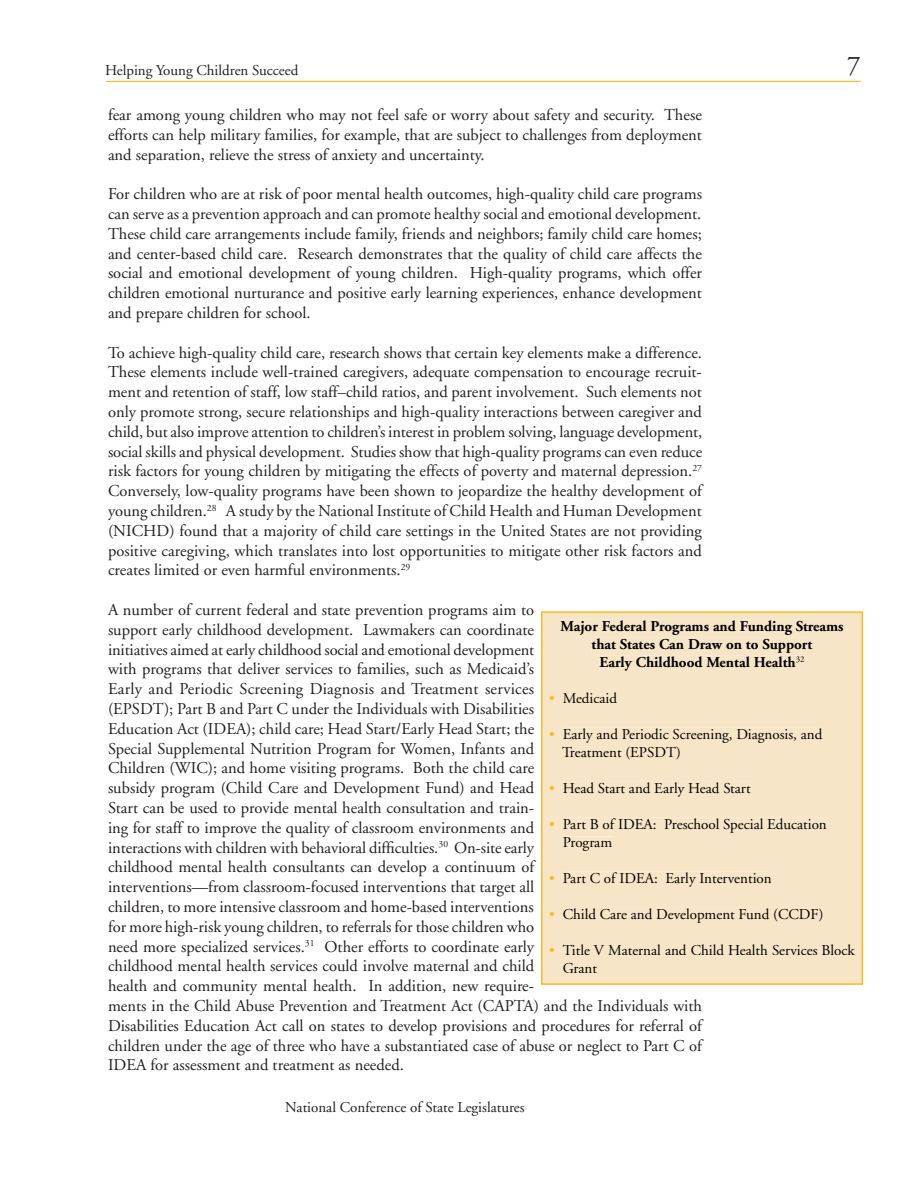
<style>
.page{position:relative;width:918px;height:1188px;background:#fff}
.page>*{position:absolute;margin:0;border:0;box-sizing:border-box;transform-origin:0 0}
.t1{font:27px "Adobe Garamond";color:#231f20}
.t2{font:16.5px/19.8px "Adobe Garamond";color:#231f20;text-align:justify}
.t3{font:15px/18px "Adobe Garamond";color:#000}
.t4{font:700 15px/18px "Adobe Garamond";color:#000;text-align:center}
.t5{font:15px "Adobe Garamond";color:#231f20}
.s1{color:#fcba1e}
</style>
<div class="page">
<hr style="left:106px;top:81px;width:755px;height:1px;background:#fcba1e">
<div style="left:544px;top:614px;width:316px;height:368px;background:#f7e5c7"></div>
<div style="left:561px;top:620px;width:283px;height:15px;background:#f7e5c7"></div>
<div style="left:592px;top:638px;width:221px;height:14px;background:#f7e5c7"></div>
<div style="left:600px;top:656px;width:196px;height:14px;background:#f7e5c7"></div>
<div style="left:796px;top:656px;width:8px;height:6px;background:#f7e5c7"></div>
<div style="left:563px;top:692px;width:54px;height:11px;background:#f7e5c7"></div>
<div style="left:563px;top:728px;width:259px;height:15px;background:#f7e5c7"></div>
<div style="left:562px;top:746px;width:118px;height:13px;background:#f7e5c7"></div>
<div style="left:563px;top:782px;width:188px;height:14px;background:#f7e5c7"></div>
<div style="left:563px;top:818px;width:264px;height:14px;background:#f7e5c7"></div>
<div style="left:563px;top:837px;width:49px;height:14px;background:#f7e5c7"></div>
<div style="left:563px;top:872px;width:209px;height:14px;background:#f7e5c7"></div>
<div style="left:563px;top:908px;width:259px;height:14px;background:#f7e5c7"></div>
<div style="left:563px;top:944px;width:292px;height:11px;background:#f7e5c7"></div>
<div style="left:563px;top:962px;width:34px;height:11px;background:#f7e5c7"></div>
<div style="left:541px;top:611px;width:322px;height:374px;border:2px solid #fcba1e"></div>
<h1 class="t1" style="left:847px;top:51px;width:15px">7</h1>
<p class="t5" style="left:105px;top:63px;width:195px">Helping Young Children Succeed</p>
<p class="t2" style="left:108px;top:105px;width:595px">fear among young children who may not feel safe or worry about safety and security. These efforts can help military families, for example, that are subject to challenges from deployment and separation, relieve the stress of anxiety and uncertainty.</p>
<p class="t2" style="left:108px;top:185px;width:596px">For children who are at risk of poor mental health outcomes, high-quality child care programs can serve as a prevention approach and can promote healthy social and emotional development.<br>These child care arrangements include family, friends and neighbors; family child care homes; and center-based child care. Research demonstrates that the quality of child care affects the social and emotional development of young children. High-quality programs, which offer children emotional nurturance and positive early learning experiences, enhance development and prepare children for school.</p>
<p class="t2" style="left:108px;top:343px;width:596px">To achieve high-quality child care, research shows that certain key elements make a difference.<br>These elements include well-trained caregivers, adequate compensation to encourage recruit&shy;ment and retention of staff, low staff–child ratios, and parent involvement. Such elements not only promote strong, secure relationships and high-quality interactions between caregiver and child, but also improve attention to children’s interest in problem solving, language development, social skills and physical development. Studies show that high-quality programs can even reduce risk factors for young children by mitigating the effects of poverty and maternal depression.<sup>27<br></sup>Conversely, low-quality programs have been shown to jeopardize the healthy development of young children.<sup>28</sup> A study by the National Institute of Child Health and Human Development (NICHD) found that a majority of child care settings in the United States are not providing positive caregiving, which translates into lost opportunities to mitigate other risk factors and creates limited or even harmful environments.<sup>29</sup></p>
<p class="t2" style="left:108px;top:600px;width:596px;text-align:left">A number of current federal and state prevention programs aim to<br>support early childhood development. Lawmakers can coordinate<br>initiatives aimed at early childhood social and emotional development<br>with programs that deliver services to families, such as Medicaid’s<br>Early and Periodic Screening Diagnosis and Treatment services<br>(EPSDT); Part B and Part C under the Individuals with Disabilities<br>Education Act (IDEA); child care; Head Start/Early Head Start; the<br>Special Supplemental Nutrition Program for Women, Infants and<br>Children (WIC); and home visiting programs. Both the child care<br>subsidy program (Child Care and Development Fund) and Head<br>Start can be used to provide mental health consultation and train-<br>ing for staff to improve the quality of classroom environments and<br>interactions with children with behavioral difficulties.<sup>30</sup> On-site early<br>childhood mental health consultants can develop a continuum of<br>interventions—from classroom-focused interventions that target all<br>children, to more intensive classroom and home-based interventions<br>for more high-risk young children, to referrals for those children who<br>need more specialized services.<sup>31</sup> Other efforts to coordinate early<br>childhood mental health services could involve maternal and child<br>health and community mental health. In addition, new require-<br>ments in the Child Abuse Prevention and Treatment Act (CAPTA) and the Individuals with Disabilities Education Act call on states to develop provisions and procedures for referral of children under the age of three who have a substantiated case of abuse or neglect to Part C of IDEA for assessment and treatment as needed.</p>
<p class="t4" style="left:560px;top:617px;width:285px">Major Federal Programs and Funding Streams that States Can Draw on to Support<br>Early Childhood Mental Health<sup>32</sup></p>
<p class="t3" style="left:549px;top:689px;width:69px"><span class="s1">•</span> Medicaid</p>
<p class="t3" style="left:562px;top:725px;width:262px;text-indent:-13px"><span class="s1">•</span> Early and Periodic Screening, Diagnosis, and<br>Treatment (EPSDT)</p>
<p class="t3" style="left:549px;top:779px;width:203px"><span class="s1">•</span> Head Start and Early Head Start</p>
<p class="t3" style="left:563px;top:815px;width:266px;text-indent:-14px"><span class="s1">•</span> Part B of IDEA: Preschool Special Education<br>Program</p>
<p class="t3" style="left:549px;top:869px;width:224px"><span class="s1">•</span> Part C of IDEA: Early Intervention</p>
<p class="t3" style="left:549px;top:905px;width:276px"><span class="s1">•</span> Child Care and Development Fund (CCDF)</p>
<p class="t3" style="left:563px;top:941px;width:294px;text-indent:-14px"><span class="s1">•</span> Title V Maternal and Child Health Services Block<br>Grant</p>
<p class="t5" style="left:285px;top:1099px;width:241px">National Conference of State Legislatures</p>
</div>
